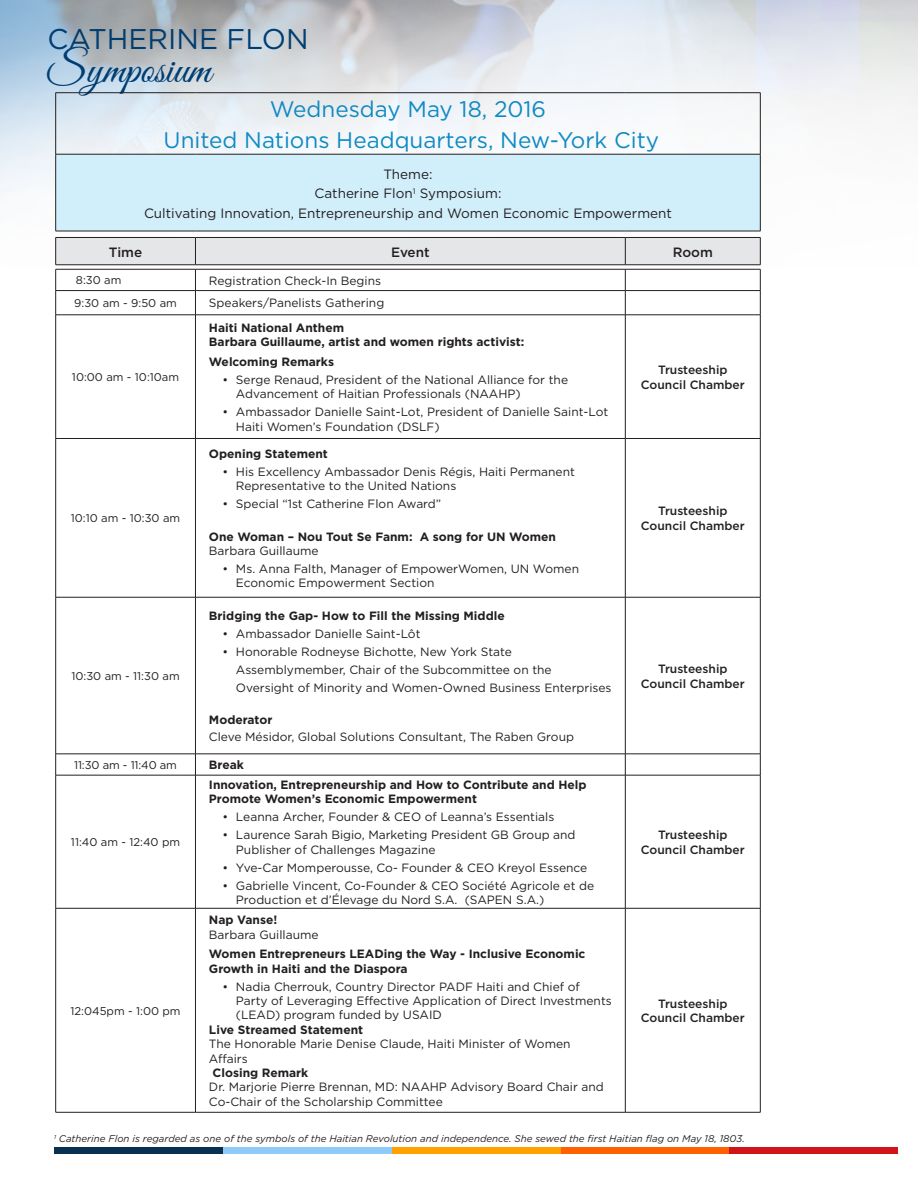
<style>
.page{position:relative;width:918px;height:1188px;background:#fff}
.page>*{position:absolute;margin:0;border:0;box-sizing:border-box;transform-origin:0 0}
.t1{font:43.5px "Great Vibes";color:#003d71}
.t2{font:28.5px "Gotham";color:#003d71}
.t3{font:22.5px "Gotham";color:#0f8ac4}
.t4{font:13.5px "Gotham";color:#231f20}
.t5{font:500 13.5px "Gotham";color:#231f20}
.t6{font:12px/14.4px "Gotham";color:#231f20}
.t7{font:700 12px/14.4px "Gotham";color:#231f20}
.t8{font:500 12px/14.4px "Gotham";color:#231f20;text-align:center}
.t9{font:11.25px "Gotham";color:#231f20}
.t10{font:italic 9.75px "Gotham";color:#231f20}
</style>
<div class="page">
<img style="left:0;top:0;width:918px;height:1113px">
<div style="left:56px;top:154px;width:704px;height:77px;background:#d1eefb"></div>
<hr style="left:760px;top:93px;width:1px;height:61px;background:#231f20">
<hr style="left:760px;top:154px;width:1px;height:77px;background:#231f20">
<hr style="left:55px;top:154px;width:1px;height:77px;background:#231f20">
<hr style="left:56px;top:92px;width:139px;height:1px;background:#231f20">
<hr style="left:55px;top:93px;width:1px;height:61px;background:#231f20">
<hr style="left:195px;top:92px;width:430px;height:1px;background:#231f20">
<hr style="left:625px;top:92px;width:136px;height:1px;background:#231f20">
<hr style="left:56px;top:154px;width:139px;height:1px;background:#231f20">
<hr style="left:195px;top:154px;width:430px;height:1px;background:#231f20">
<hr style="left:625px;top:154px;width:136px;height:1px;background:#231f20">
<hr style="left:56px;top:231px;width:139px;height:1px;background:#231f20">
<hr style="left:195px;top:231px;width:430px;height:1px;background:#231f20">
<hr style="left:625px;top:231px;width:136px;height:1px;background:#231f20">
<svg style="left:55px;top:237px;width:706px;height:78px"></svg>
<hr style="left:56px;top:315px;width:139px;height:1px;background:#231f20">
<hr style="left:55px;top:315px;width:1px;height:123px;background:#231f20">
<hr style="left:195px;top:315px;width:430px;height:1px;background:#231f20">
<hr style="left:195px;top:315px;width:1px;height:123px;background:#231f20">
<hr style="left:625px;top:315px;width:1px;height:123px;background:#231f20">
<hr style="left:760px;top:315px;width:1px;height:123px;background:#231f20">
<hr style="left:56px;top:438px;width:139px;height:1px;background:#231f20">
<hr style="left:55px;top:439px;width:1px;height:158px;background:#231f20">
<hr style="left:195px;top:438px;width:430px;height:1px;background:#231f20">
<hr style="left:195px;top:439px;width:1px;height:158px;background:#231f20">
<hr style="left:625px;top:439px;width:1px;height:158px;background:#231f20">
<hr style="left:760px;top:439px;width:1px;height:158px;background:#231f20">
<hr style="left:56px;top:597px;width:139px;height:1px;background:#231f20">
<hr style="left:55px;top:597px;width:1px;height:157px;background:#231f20">
<hr style="left:195px;top:597px;width:430px;height:1px;background:#231f20">
<hr style="left:195px;top:597px;width:1px;height:157px;background:#231f20">
<hr style="left:625px;top:597px;width:1px;height:157px;background:#231f20">
<hr style="left:760px;top:597px;width:1px;height:157px;background:#231f20">
<hr style="left:56px;top:754px;width:139px;height:1px;background:#231f20">
<svg style="left:55px;top:754px;width:1px;height:21px"></svg>
<hr style="left:195px;top:754px;width:430px;height:1px;background:#231f20">
<svg style="left:195px;top:755px;width:1px;height:20px"></svg>
<svg style="left:625px;top:755px;width:1px;height:20px"></svg>
<svg style="left:760px;top:754px;width:1px;height:21px"></svg>
<hr style="left:56px;top:775px;width:139px;height:1px;background:#231f20">
<hr style="left:55px;top:775px;width:1px;height:133px;background:#231f20">
<hr style="left:195px;top:775px;width:430px;height:1px;background:#231f20">
<hr style="left:195px;top:775px;width:1px;height:133px;background:#231f20">
<hr style="left:625px;top:775px;width:1px;height:133px;background:#231f20">
<hr style="left:760px;top:775px;width:1px;height:133px;background:#231f20">
<hr style="left:56px;top:908px;width:139px;height:1px;background:#231f20">
<hr style="left:55px;top:908px;width:1px;height:204px;background:#231f20">
<hr style="left:195px;top:908px;width:430px;height:1px;background:#231f20">
<hr style="left:195px;top:908px;width:1px;height:204px;background:#231f20">
<hr style="left:625px;top:908px;width:1px;height:204px;background:#231f20">
<hr style="left:760px;top:908px;width:1px;height:204px;background:#231f20">
<hr style="left:56px;top:1112px;width:139px;height:1px;background:#231f20">
<hr style="left:195px;top:1112px;width:430px;height:1px;background:#231f20">
<hr style="left:56px;top:265px;width:139px;height:1px;background:#231f20">
<hr style="left:195px;top:265px;width:430px;height:1px;background:#231f20">
<hr style="left:625px;top:265px;width:135px;height:1px;background:#231f20">
<hr style="left:625px;top:290px;width:135px;height:1px;background:#231f20">
<hr style="left:625px;top:315px;width:135px;height:1px;background:#231f20">
<hr style="left:625px;top:438px;width:135px;height:1px;background:#231f20">
<hr style="left:625px;top:597px;width:135px;height:1px;background:#231f20">
<hr style="left:625px;top:754px;width:135px;height:1px;background:#231f20">
<hr style="left:625px;top:775px;width:135px;height:1px;background:#231f20">
<hr style="left:625px;top:908px;width:135px;height:1px;background:#231f20">
<hr style="left:625px;top:1112px;width:135px;height:1px;background:#231f20">
<div style="left:54px;top:1147px;width:169px;height:7px;background:#083151"></div>
<div style="left:223px;top:1147px;width:169px;height:7px;background:#8ecbfa"></div>
<div style="left:392px;top:1147px;width:169px;height:7px;background:#ffa200"></div>
<div style="left:561px;top:1147px;width:169px;height:7px;background:#ff6100"></div>
<div style="left:730px;top:1147px;width:168px;height:7px;background:#d1141a"></div>
<p class="t2" style="left:47px;top:21px;width:263px">CATHERINE FLON</p>
<p class="t1" style="left:47px;top:45px;width:166px">Symposium</p>
<p class="t3" style="left:270px;top:94px;width:278px">Wednesday May 18, 2016</p>
<p class="t3" style="left:164px;top:126px;width:497px">United Nations Headquarters, New-York City</p>
<p class="t4" style="left:383px;top:165px;width:51px">Theme:</p>
<p class="t4" style="left:315px;top:185px;width:188px">Catherine Flon<sup>1</sup> Symposium:</p>
<p class="t4" style="left:144px;top:204px;width:529px">Cultivating Innovation, Entrepreneurship and Women Economic Empowerment</p>
<p class="t5" style="left:109px;top:243px;width:35px">Time</p>
<p class="t5" style="left:391px;top:243px;width:40px">Event</p>
<p class="t5" style="left:673px;top:243px;width:42px">Room</p>
<p class="t9" style="left:76px;top:273px;width:47px">8:30 am</p>
<p class="t6" style="left:209px;top:273px;width:174px">Registration Check-In Begins</p>
<p class="t9" style="left:74px;top:296px;width:104px">9:30 am - 9:50 am</p>
<p class="t6" style="left:209px;top:296px;width:177px">Speakers/Panelists Gathering</p>
<p class="t9" style="left:72px;top:370px;width:109px">10:00 am - 10:10am</p>
<p class="t9" style="left:71px;top:511px;width:111px">10:10 am - 10:30 am</p>
<p class="t9" style="left:71px;top:669px;width:110px">10:30 am - 11:30 am</p>
<p class="t7" style="left:209px;top:321px;width:137px">Haiti National Anthem</p>
<p class="t7" style="left:209px;top:335px;width:317px">Barbara Guillaume, artist and women rights activist:</p>
<p class="t7" style="left:209px;top:354px;width:127px">Welcoming Remarks</p>
<p class="t6" style="left:236px;top:372px;width:334px;text-indent:-14px">• Serge Renaud, President of the National Alliance for the<br>Advancement of Haitian Professionals (NAAHP)</p>
<p class="t6" style="left:236px;top:405px;width:374px;text-indent:-14px">• Ambassador Danielle Saint-Lot, President of Danielle Saint-Lot<br>Haiti Women’s Foundation (DSLF)</p>
<p class="t7" style="left:209px;top:446px;width:120px">Opening Statement</p>
<p class="t6" style="left:236px;top:464px;width:340px;text-indent:-14px">• His Excellency Ambassador Denis Régis, Haiti Permanent<br>Representative to the United Nations</p>
<p class="t6" style="left:222px;top:497px;width:220px">• Special “1st Catherine Flon Award”</p>
<p class="t7" style="left:209px;top:529px;width:349px">One Woman – Nou Tout Se Fanm: A song for UN Women</p>
<p class="t6" style="left:209px;top:543px;width:111px">Barbara Guillaume</p>
<p class="t6" style="left:236px;top:561px;width:345px;text-indent:-14px">• Ms. Anna Falth, Manager of EmpowerWomen, UN Women<br>Economic Empowerment Section</p>
<p class="t7" style="left:209px;top:608px;width:297px">Bridging the Gap- How to Fill the Missing Middle</p>
<p class="t6" style="left:222px;top:626px;width:200px">• Ambassador Danielle Saint-Lôt</p>
<p class="t6" style="left:236px;top:642px;width:377px;line-height:18px;text-indent:-14px">• Honorable Rodneyse Bichotte, New York State<br>Assemblymember, Chair of the Subcommittee on the<br>Oversight of Minority and Women-Owned Business Enterprises</p>
<p class="t7" style="left:209px;top:713px;width:65px">Moderator</p>
<p class="t6" style="left:209px;top:729px;width:367px">Cleve Mésidor, Global Solutions Consultant, The Raben Group</p>
<p class="t9" style="left:74px;top:758px;width:104px">11:30 am - 11:40 am</p>
<p class="t7" style="left:209px;top:758px;width:37px">Break</p>
<p class="t9" style="left:71px;top:835px;width:111px">11:40 am - 12:40 pm</p>
<p class="t9" style="left:71px;top:1004px;width:112px">12:045pm - 1:00 pm</p>
<p class="t7" style="left:209px;top:777px;width:379px">Innovation, Entrepreneurship and How to Contribute and Help<br>Promote Women’s Economic Empowerment</p>
<p class="t6" style="left:222px;top:810px;width:333px">• Leanna Archer, Founder &amp; CEO of Leanna’s Essentials</p>
<p class="t6" style="left:236px;top:828px;width:341px;text-indent:-14px">• Laurence Sarah Bigio, Marketing President GB Group and<br>Publisher of Challenges Magazine</p>
<p class="t6" style="left:222px;top:860px;width:366px">• Yve-Car Momperousse, Co- Founder &amp; CEO Kreyol Essence</p>
<p class="t6" style="left:236px;top:878px;width:360px;text-indent:-14px">• Gabrielle Vincent, Co-Founder &amp; CEO Société Agricole et de<br>Production et d’Élevage du Nord S.A. (SAPEN S.A.)</p>
<p class="t7" style="left:209px;top:913px;width:70px">Nap Vanse!</p>
<p class="t6" style="left:209px;top:927px;width:111px">Barbara Guillaume</p>
<p class="t7" style="left:209px;top:947px;width:378px">Women Entrepreneurs LEADing the Way - Inclusive Economic<br>Growth in Haiti and the Diaspora</p>
<p class="t6" style="left:236px;top:979px;width:377px;text-indent:-14px">• Nadia Cherrouk, Country Director PADF Haiti and Chief of<br>Party of Leveraging Effective Application of Direct Investments (LEAD) program funded by USAID</p>
<p class="t7" style="left:209px;top:1022px;width:156px">Live Streamed Statement</p>
<p class="t6" style="left:209px;top:1037px;width:363px">The Honorable Marie Denise Claude, Haiti Minister of Women<br>Affairs</p>
<p class="t7" style="left:213px;top:1066px;width:97px">Closing Remark</p>
<p class="t6" style="left:209px;top:1080px;width:396px">Dr. Marjorie Pierre Brennan, MD: NAAHP Advisory Board Chair and<br>Co-Chair of the Scholarship Committee</p>
<p class="t8" style="left:641px;top:363px;width:105px">Trusteeship<br>Council Chamber</p>
<p class="t8" style="left:641px;top:504px;width:105px">Trusteeship<br>Council Chamber</p>
<p class="t8" style="left:641px;top:662px;width:105px">Trusteeship<br>Council Chamber</p>
<p class="t8" style="left:641px;top:828px;width:105px">Trusteeship<br>Council Chamber</p>
<p class="t8" style="left:641px;top:996px;width:105px">Trusteeship<br>Council Chamber</p>
<p class="t10" style="left:54px;top:1132px;width:692px"><sup>1</sup> Catherine Flon is regarded as one of the symbols of the Haitian Revolution and independence. She sewed the first Haitian flag on May 18, 1803.</p>
</div>
